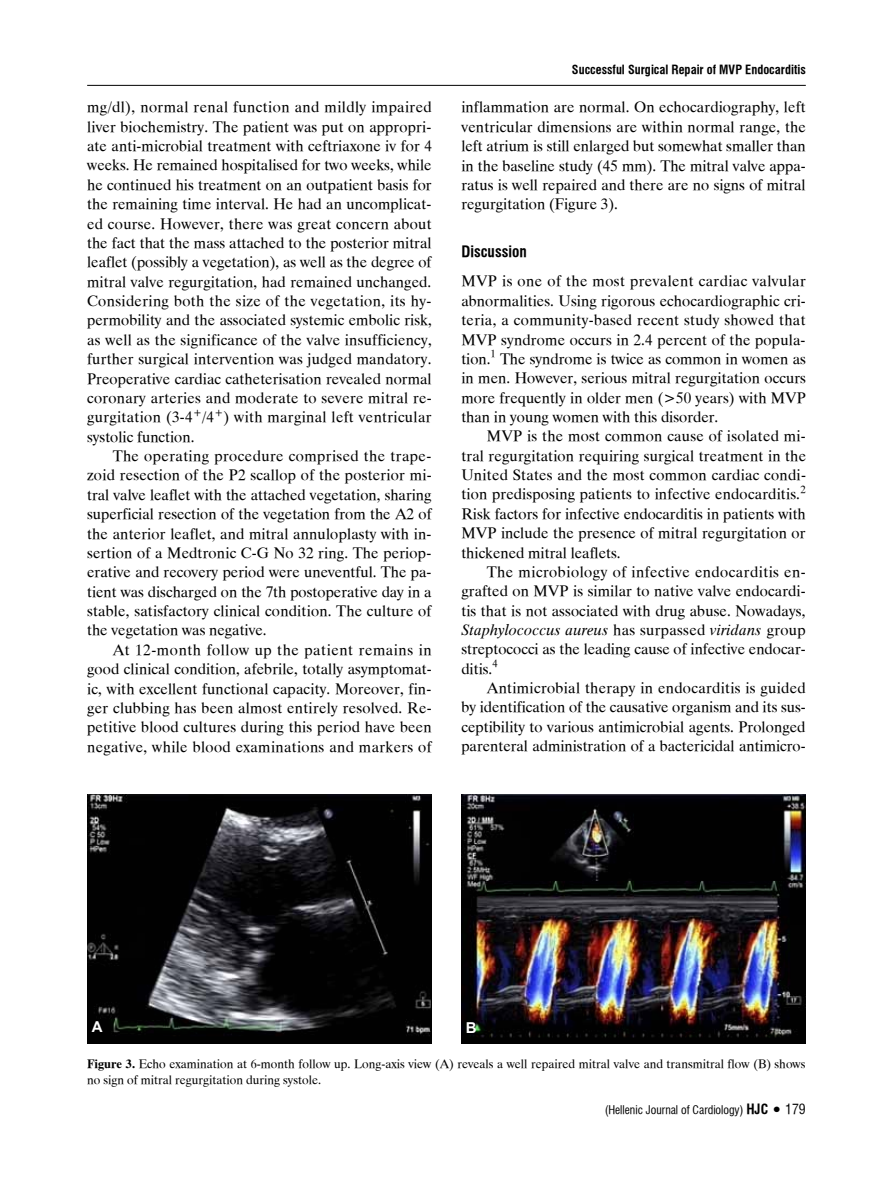
<style>
.page{position:relative;width:893px;height:1191px;background:#fff}
.page>*{position:absolute;margin:0;border:0;box-sizing:border-box;transform-origin:0 0}
.t1{font:15.75px/19.4px "UB Times";color:#000;text-align:justify}
.t2{font:15.75px "UB Times Italic";letter-spacing:.02em;color:#000}
.t3{font:15.75px "UB Helvetica Cond Bold";color:#000}
.t4{font:700 15px "Arial";color:#fff}
.t5{font:12.75px/15.8px "UB Times";color:#000}
.t6{font:12.75px "UB Helvetica Cond Bold";color:#000}
.t7{font:12px "UB Helvetica Cond";color:#000}
.s1{font-family:"UB Times"}
.s2{font-family:"UB Times Bold"}
.s3{font-family:"UB Helvetica Cond Bold";font-size:14.25px}
.s4{font-size:13.5px}
.s5{font-size:14.25px}
</style>
<div class="page">
<hr style="left:87px;top:85px;width:719px;height:1px;background:#000">
<img style="left:87px;top:794px;width:345px;height:249px">
<img style="left:461px;top:794px;width:345px;height:249px">
<p class="t1" style="left:87px;top:98px;width:346px">mg/dl), normal renal function and mildly impaired liver biochemistry. The patient was put on appropri&shy;ate anti-microbial treatment with ceftriaxone iv for 4 weeks. He remained hospitalised for two weeks, while he continued his treatment on an outpatient basis for the remaining time interval. He had an uncomplicat&shy;ed course. However, there was great concern about the fact that the mass attached to the posterior mitral leaflet (possibly a vegetation), as well as the degree of mitral valve regurgitation, had remained unchanged.<br>Considering both the size of the vegetation, its hy&shy;permobility and the associated systemic embolic risk, as well as the significance of the valve insufficiency, further surgical intervention was judged mandatory.<br>Preoperative cardiac catheterisation revealed normal coronary arteries and moderate to severe mitral re&shy;gurgitation (3-4<sup>+</sup>/4<sup>+</sup>) with marginal left ventricular systolic function.</p>
<p class="t1" style="left:87px;top:446px;width:346px;text-indent:26px">The operating procedure comprised the trape&shy;zoid resection of the P2 scallop of the posterior mi&shy;tral valve leaflet with the attached vegetation, sharing superficial resection of the vegetation from the A2 of the anterior leaflet, and mitral annuloplasty with in&shy;sertion of a Medtronic C-G No 32 ring. The periop&shy;erative and recovery period were uneventful. The pa&shy;tient was discharged on the 7th postoperative day in a stable, satisfactory clinical condition. The culture of the vegetation was negative.</p>
<p class="t1" style="left:87px;top:640px;width:346px;text-indent:26px">At 12-month follow up the patient remains in good clinical condition, afebrile, totally asymptomat&shy;ic, with excellent functional capacity. Moreover, fin&shy;ger clubbing has been almost entirely resolved. Re&shy;petitive blood cultures during this period have been negative, while blood examinations and markers of</p>
<p class="t6" style="left:572px;top:63px;width:235px">Successful Surgical Repair of MVP Endocarditis</p>
<p class="t1" style="left:461px;top:98px;width:346px">inflammation are normal. On echocardiography, left ventricular dimensions are within normal range, the left atrium is still enlarged but somewhat smaller than in the baseline study (45 mm). The mitral valve appa&shy;ratus is well repaired and there are no signs of mitral regurgitation (Figure 3).</p>
<p class="t3" style="left:461px;top:243px;width:67px">Discussion</p>
<p class="t1" style="left:461px;top:272px;width:346px">MVP is one of the most prevalent cardiac valvular abnormalities. Using rigorous echocardiographic cri&shy;teria, a community-based recent study showed that MVP syndrome occurs in 2.4 percent of the popula&shy;tion.<sup>1</sup> The syndrome is twice as common in women as in men. However, serious mitral regurgitation occurs more frequently in older men (&gt;50 years) with MVP than in young women with this disorder.</p>
<p class="t1" style="left:461px;top:427px;width:346px;text-indent:26px">MVP is the most common cause of isolated mi&shy;tral regurgitation requiring surgical treatment in the United States and the most common cardiac condi&shy;tion predisposing patients to infective endocarditis.<sup>2<br></sup>Risk factors for infective endocarditis in patients with MVP include the presence of mitral regurgitation or thickened mitral leaflets.</p>
<p class="t1" style="left:461px;top:562px;width:346px;text-indent:26px">The microbiology of infective endocarditis en&shy;grafted on MVP is similar to native valve endocardi&shy;tis that is not associated with drug abuse. Nowadays,</p>
<p class="t2" style="left:461px;top:622px;width:346px">Staphylococcus aureus <span class="s1">has surpassed</span> viridans <span class="s1">group</span></p>
<p class="t1" style="left:461px;top:640px;width:346px">streptococci as the leading cause of infective endocar&shy;ditis.<sup>4</sup></p>
<p class="t1" style="left:461px;top:678px;width:346px;text-indent:26px">Antimicrobial therapy in endocarditis is guided by identification of the causative organism and its sus&shy;ceptibility to various antimicrobial agents. Prolonged parenteral administration of a bactericidal antimicro-</p>
<p class="t4" style="left:92px;top:1016px;width:12px">A</p>
<p class="t4" style="left:466px;top:1017px;width:12px">B</p>
<p class="t5" style="left:87px;top:1056px;width:720px"><span class="s2">Figure 3.</span> Echo examination at 6-month follow up. Long-axis view (A) reveals a well repaired mitral valve and transmitral flow (B) shows no sign of mitral regurgitation during systole.</p>
<p class="t7" style="left:605px;top:1103px;width:203px">(Hellenic Journal of Cardiology) <span class="s3">HJC</span> <span class="s4">•</span> <span class="s5">179</span></p>
</div>
